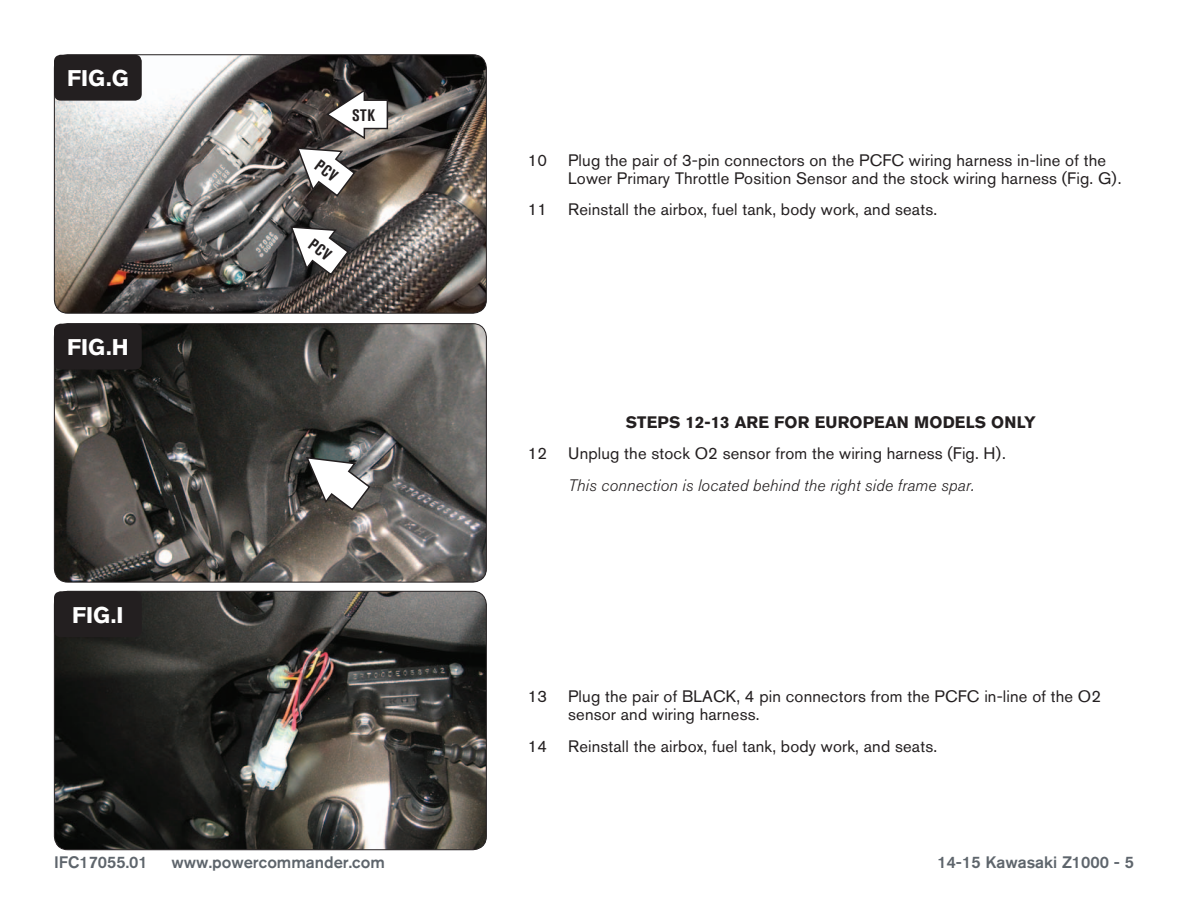
<style>
.page{position:relative;width:1188px;height:918px;background:#fff}
.page>*{position:absolute;margin:0;border:0;box-sizing:border-box;transform-origin:0 0}
.t1{font:700 22.5px "Akzidenz Grotesk BQ";color:#fff}
.Bodycopy{font:16.5px/18px "Akzidenz Grotesk BQ";letter-spacing:.01em;color:#231f20}
.t2{font:500 16.5px "Akzidenz Grotesk BQ";color:#5e656c}
.Bodycopy-2{font:italic 300 16.5px "Akzidenz Grotesk BQ";letter-spacing:.01em;color:#231f20}
.Bodycopy-3{font:700 16.5px "Akzidenz Grotesk BQ";letter-spacing:.01em;color:#231f20}
.Callouts{font:700 condensed 16.5px "Akzidenz Grotesk BQ";color:#231f20}
</style>
<div class="page">
<img style="left:54px;top:55px;width:431px;height:257px">
<div style="left:54px;top:54px;width:433px;height:260px;border:1px solid #231f20;border-radius:14px"></div>
<div style="left:54px;top:55px;width:88px;height:46px;background:#231f20;border-radius:7px"></div>
<svg style="left:325px;top:88px;width:64px;height:53px"></svg>
<img style="left:54px;top:324px;width:432px;height:258px">
<div style="left:54px;top:323px;width:433px;height:259px;border:1px solid #231f20;border-radius:14px"></div>
<div style="left:54px;top:324px;width:88px;height:46px;background:#231f20;border-radius:7px"></div>
<img style="left:54px;top:591px;width:432px;height:259px">
<div style="left:54px;top:591px;width:433px;height:259px;border:1px solid #231f20;border-radius:14px"></div>
<div style="left:54px;top:591px;width:88px;height:46px;background:#231f20;border-radius:7px"></div>
<svg style="left:305px;top:456px;width:67px;height:56px"></svg>
<svg style="left:296px;top:147px;width:60px;height:51px"></svg>
<svg style="left:289px;top:225px;width:61px;height:52px"></svg>
<p class="t1" style="left:67px;top:65px;width:63px">FIG.G</p>
<p class="t1" style="left:67px;top:334px;width:63px">FIG.H</p>
<p class="t1" style="left:72px;top:602px;width:53px">FIG.I</p>
<p class="Callouts" style="left:352px;top:106px;width:24px">STK</p>
<p class="Bodycopy" style="left:528px;top:151px;width:21px">10</p>
<p class="Bodycopy" style="left:568px;top:151px;width:555px">Plug the pair of 3-pin connectors on the PCFC wiring harness in-line of the<br>Lower Primary Throttle Position Sensor and the stock wiring harness (Fig. G).</p>
<p class="Bodycopy" style="left:528px;top:200px;width:21px">11</p>
<p class="Bodycopy" style="left:568px;top:200px;width:371px">Reinstall the airbox, fuel tank, body work, and seats.</p>
<p class="Bodycopy-3" style="left:626px;top:413px;width:412px">STEPS 12-13 ARE FOR EUROPEAN MODELS ONLY</p>
<p class="Bodycopy" style="left:528px;top:445px;width:21px">12</p>
<p class="Bodycopy" style="left:568px;top:445px;width:439px">Unplug the stock O2 sensor from the wiring harness (Fig. H).</p>
<p class="Bodycopy-2" style="left:568px;top:476px;width:407px">This connection is located behind the right side frame spar.</p>
<p class="Bodycopy" style="left:528px;top:687px;width:21px">13</p>
<p class="Bodycopy" style="left:568px;top:687px;width:534px">Plug the pair of BLACK, 4 pin connectors from the PCFC in-line of the O2 sensor and wiring harness.</p>
<p class="Bodycopy" style="left:528px;top:737px;width:21px">14</p>
<p class="Bodycopy" style="left:568px;top:737px;width:371px">Reinstall the airbox, fuel tank, body work, and seats.</p>
<p class="t2" style="left:54px;top:852px;width:95px">IFC17055.01</p>
<p class="t2" style="left:172px;top:852px;width:215px">www.powercommander.com</p>
<p class="t2" style="left:937px;top:852px;width:198px">14-15 Kawasaki Z1000 - 5</p>
</div>
